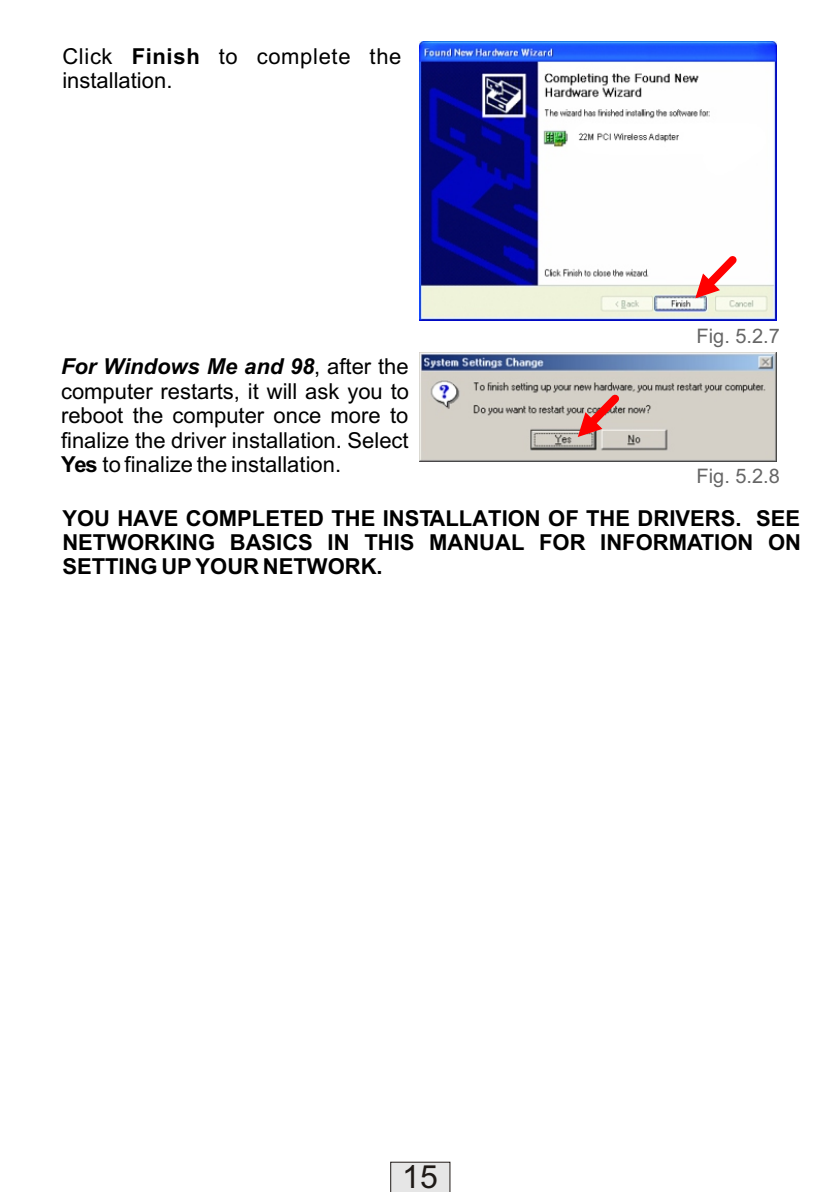
<style>
.page{position:relative;width:840px;height:1192px;background:#fff}
.page>*{position:absolute;margin:0;border:0;box-sizing:border-box;transform-origin:0 0}
.t1{font:32px "Arial";color:#1f1a17}
.t2{font:22px/24.6px "Arial";color:#000;text-align:justify}
.t3{font:700 22px/24px "Arial";color:#000;text-align:justify}
.t4{font:22px/24.6px "Arial";letter-spacing:.03em;color:#000}
.t5{font:20px "Arial";color:#666}
.s1{font-weight:700}
.s2{font-weight:700;font-style:italic}
</style>
<div class="page">
<img style="left:420px;top:41px;width:357px;height:279px">
<img style="left:420px;top:352px;width:357px;height:110px">
<svg style="left:694px;top:249px;width:50px;height:50px"></svg>
<svg style="left:577px;top:387px;width:49px;height:51px;background:#d0958f"></svg>
<svg style="left:390px;top:1162px;width:60px;height:30px;background:#dcdcdb"></svg>
<p class="t4" style="left:62px;top:46px;width:341px">Click <span class="s1">Finish</span> to complete the installation.</p>
<p class="t5" style="left:697px;top:328px;width:85px">Fig. 5.2.7</p>
<p class="t2" style="left:61px;top:356px;width:350px"><span class="s2">For Windows Me and 98</span>, after the computer restarts, it will ask you to reboot the computer once more to finalize the driver installation. Select <span class="s1">Yes</span> to finalize the installation.</p>
<p class="t3" style="left:62px;top:509px;width:740px">YOU HAVE COMPLETED THE INSTALLATION OF THE DRIVERS. SEE NETWORKING BASICS IN THIS MANUAL FOR INFORMATION ON SETTING UP YOUR NETWORK.</p>
<p class="t5" style="left:697px;top:468px;width:85px">Fig. 5.2.8</p>
<h1 class="t1" style="left:402px;top:1165px;width:37px">15</h1>
</div>
